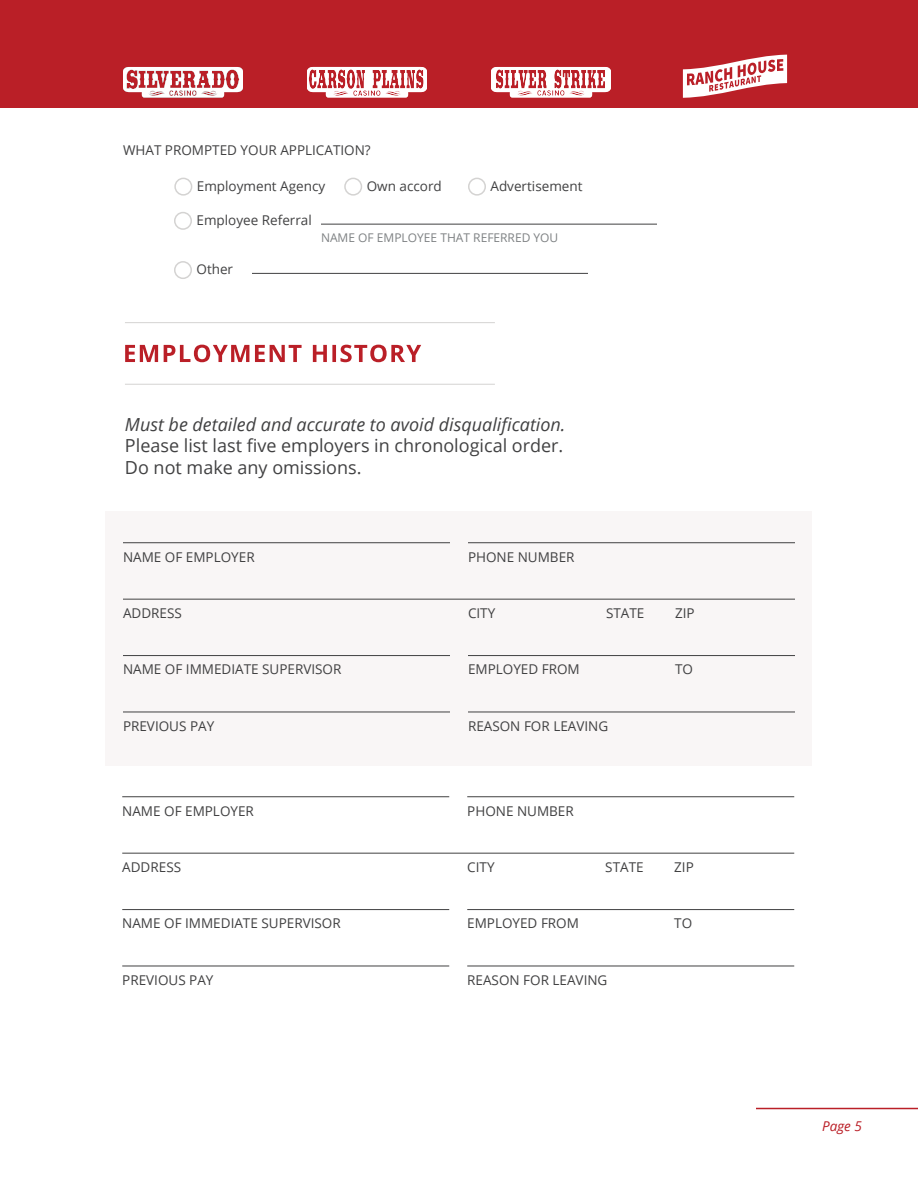
<style>
.page{position:relative;width:918px;height:1188px;background:#fff}
.page>*{position:absolute;margin:0;border:0;box-sizing:border-box;transform-origin:0 0}
.t1{font:18px/21.6px "Open Sans";color:#414142}
.t2{font:italic 18px "Open Sans";color:#414142}
.t3{font:13.5px "Open Sans";color:#414142}
.t4{font:italic 13.5px "Open Sans";color:#ba1f27}
.t5{font:12px "Open Sans";color:#7e8183}
</style>
<div class="page">
<div style="left:0;top:0;width:918px;height:108px;background:#ba1f27"></div>
<hr style="left:756px;top:1108px;width:162px;height:1px;background:#ba1f27">
<svg style="left:123px;top:67px;width:120px;height:30px"></svg>
<svg style="left:307px;top:67px;width:120px;height:30px"></svg>
<svg style="left:491px;top:67px;width:120px;height:30px"></svg>
<svg style="left:683px;top:55px;width:104px;height:43px"></svg>
<hr style="left:125px;top:322px;width:370px;height:1px;background:#d4d3d2">
<hr style="left:125px;top:384px;width:370px;height:1px;background:#d4d3d2">
<svg style="left:125px;top:345px;width:296px;height:17px"></svg>
<div style="left:106px;top:512px;width:706px;height:254px;background:#f9f6f6"></div>
<hr style="left:123px;top:599px;width:672px;height:1px;background:#414142">
<hr style="left:123px;top:712px;width:327px;height:1px;background:#414142">
<hr style="left:468px;top:712px;width:327px;height:1px;background:#414142">
<hr style="left:123px;top:542px;width:327px;height:1px;background:#414142">
<hr style="left:468px;top:542px;width:327px;height:1px;background:#414142">
<hr style="left:123px;top:655px;width:327px;height:1px;background:#414142">
<hr style="left:468px;top:655px;width:327px;height:1px;background:#414142">
<hr style="left:122px;top:853px;width:672px;height:1px;background:#414142">
<hr style="left:122px;top:966px;width:327px;height:1px;background:#414142">
<hr style="left:467px;top:966px;width:327px;height:1px;background:#414142">
<hr style="left:122px;top:796px;width:327px;height:1px;background:#414142">
<hr style="left:467px;top:796px;width:327px;height:1px;background:#414142">
<hr style="left:122px;top:909px;width:327px;height:1px;background:#414142">
<hr style="left:467px;top:909px;width:327px;height:1px;background:#414142">
<div style="left:174px;top:178px;width:18px;height:18px;border:2px solid #d4d3d2;border-radius:50%"></div>
<div style="left:344px;top:178px;width:18px;height:18px;border:2px solid #d4d3d2;border-radius:50%"></div>
<div style="left:468px;top:178px;width:18px;height:18px;border:2px solid #d4d3d2;border-radius:50%"></div>
<div style="left:174px;top:212px;width:18px;height:18px;border:2px solid #d4d3d2;border-radius:50%"></div>
<hr style="left:321px;top:224px;width:336px;height:1px;background:#414142">
<div style="left:174px;top:261px;width:18px;height:18px;border:2px solid #d4d3d2;border-radius:50%"></div>
<hr style="left:252px;top:273px;width:336px;height:1px;background:#414142">
<p class="t3" style="left:123px;top:141px;width:249px">WHAT PROMPTED YOUR APPLICATION?</p>
<p class="t3" style="left:197px;top:177px;width:130px">Employment Agency</p>
<p class="t3" style="left:367px;top:177px;width:77px">Own accord</p>
<p class="t3" style="left:491px;top:177px;width:94px">Advertisement</p>
<p class="t3" style="left:196px;top:211px;width:117px">Employee Referral</p>
<p class="t5" style="left:321px;top:229px;width:239px">NAME OF EMPLOYEE THAT REFERRED YOU</p>
<p class="t3" style="left:196px;top:260px;width:38px">Other</p>
<p class="t2" style="left:125px;top:412px;width:442px">Must be detailed and accurate to avoid disqualification.</p>
<p class="t1" style="left:125px;top:435px;width:440px">Please list last five employers in chronological order.<br>Do not make any omissions.</p>
<p class="t3" style="left:123px;top:547px;width:133px">NAME OF EMPLOYER</p>
<p class="t3" style="left:468px;top:547px;width:108px">PHONE NUMBER</p>
<p class="t3" style="left:123px;top:604px;width:60px">ADDRESS</p>
<p class="t3" style="left:468px;top:604px;width:29px">CITY</p>
<p class="t3" style="left:606px;top:604px;width:40px">STATE</p>
<p class="t3" style="left:675px;top:604px;width:21px">ZIP</p>
<p class="t3" style="left:123px;top:660px;width:220px">NAME OF IMMEDIATE SUPERVISOR</p>
<p class="t3" style="left:468px;top:660px;width:113px">EMPLOYED FROM</p>
<p class="t3" style="left:675px;top:660px;width:19px">TO</p>
<p class="t3" style="left:123px;top:717px;width:93px">PREVIOUS PAY</p>
<p class="t3" style="left:468px;top:717px;width:142px">REASON FOR LEAVING</p>
<p class="t3" style="left:122px;top:801px;width:133px">NAME OF EMPLOYER</p>
<p class="t3" style="left:467px;top:801px;width:108px">PHONE NUMBER</p>
<p class="t3" style="left:122px;top:858px;width:60px">ADDRESS</p>
<p class="t3" style="left:467px;top:858px;width:29px">CITY</p>
<p class="t3" style="left:605px;top:858px;width:40px">STATE</p>
<p class="t3" style="left:674px;top:858px;width:21px">ZIP</p>
<p class="t3" style="left:122px;top:914px;width:220px">NAME OF IMMEDIATE SUPERVISOR</p>
<p class="t3" style="left:467px;top:914px;width:113px">EMPLOYED FROM</p>
<p class="t3" style="left:674px;top:914px;width:19px">TO</p>
<p class="t3" style="left:122px;top:971px;width:93px">PREVIOUS PAY</p>
<p class="t3" style="left:467px;top:971px;width:142px">REASON FOR LEAVING</p>
<p class="t4" style="left:822px;top:1117px;width:41px">Page 5</p>
</div>
